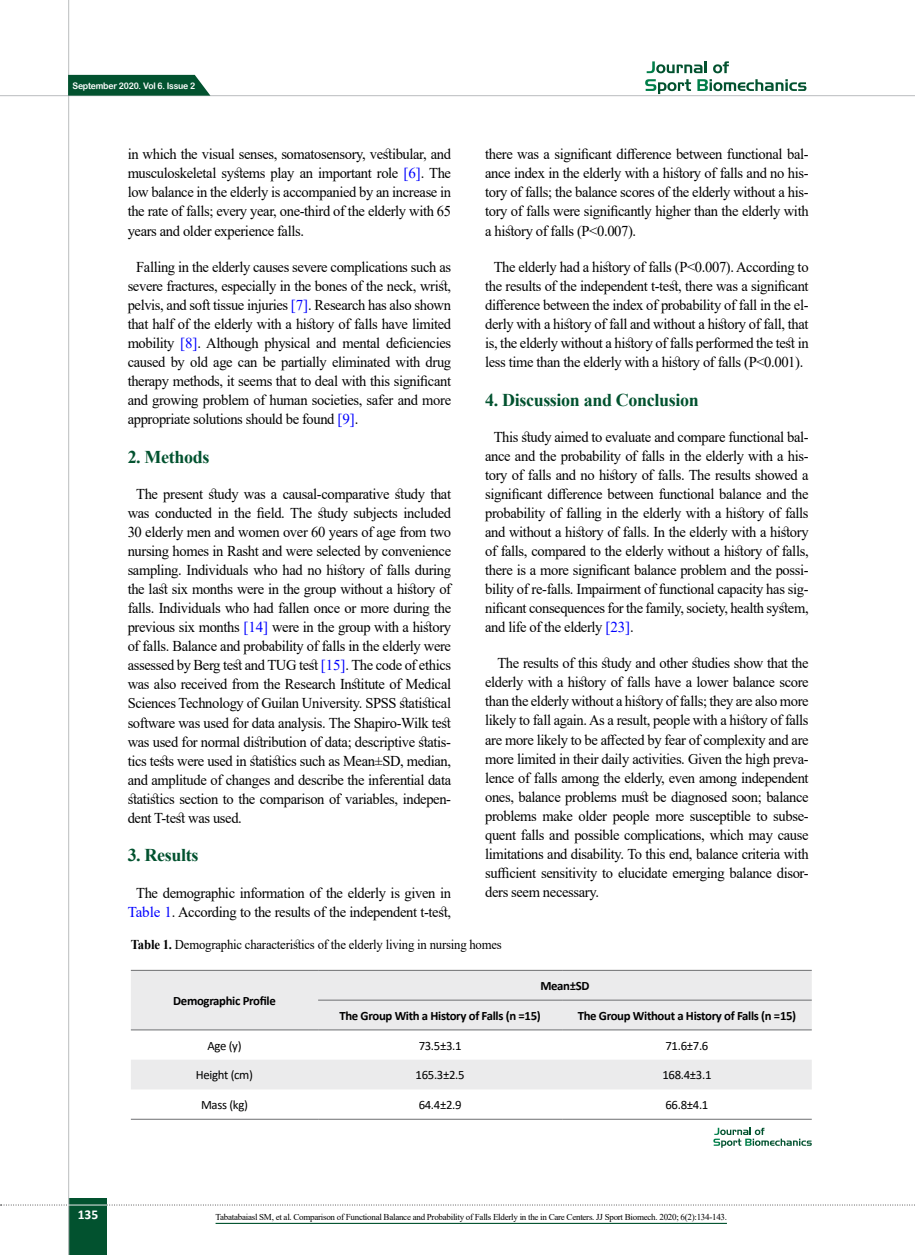
<style>
.page{position:relative;width:915px;height:1255px;background:#fff}
.page>*{position:absolute;margin:0;border:0;box-sizing:border-box;transform-origin:0 0}
.t1{font:700 18px "Times New Roman";letter-spacing:-.02em;color:#02522f}
.t2{font:15px/19px "Times New Roman";letter-spacing:-.025em;color:#000;text-align:justify}
.t3{font:13.5px "Times New Roman";letter-spacing:-.015em;color:#000;scale:.94 1}
.t4{font:700 13.5px "Calibri";color:#fff}
.t5{font:700 12.75px "Calibri";letter-spacing:-.025em;color:#000}
.t6{font:12.75px "Calibri";letter-spacing:-.025em;color:#000}
.t7{font:9px "Times New Roman";letter-spacing:-.03em;color:#000}
.t8{font:9px "Arial Rounded MT Bold";letter-spacing:-.025em;color:#fff;scale:.96 1}
.s1{color:#00f}
.s2{font-weight:700}
</style>
<div class="page">
<svg style="left:0;top:1204px;width:915px;height:1px"></svg>
<div style="left:68px;top:1198px;width:39px;height:56px;background:#02522f"></div>
<hr style="left:68px;top:0;width:1px;height:1254px;background:#c2c4c6">
<hr style="left:68px;top:1204px;width:39px;height:1px;background:#ebebec">
<hr style="left:0;top:95px;width:914px;height:1px;background:#c2c4c6">
<svg style="left:68px;top:75px;width:142px;height:21px;background:#125c3c"></svg>
<svg style="left:646px;top:61px;width:60px;height:12px"></svg>
<svg style="left:713px;top:61px;width:15px;height:12px"></svg>
<svg style="left:645px;top:79px;width:45px;height:15px"></svg>
<svg style="left:697px;top:79px;width:109px;height:12px"></svg>
<svg style="left:131px;top:970px;width:680px;height:119px;fill:#ebebec"></svg>
<hr style="left:131px;top:969px;width:187px;height:1px;background:#6d6e71">
<hr style="left:131px;top:1029px;width:187px;height:1px;background:#6d6e71">
<hr style="left:318px;top:969px;width:244px;height:1px;background:#6d6e71">
<hr style="left:562px;top:969px;width:249px;height:1px;background:#6d6e71">
<hr style="left:318px;top:999px;width:244px;height:1px;background:#6d6e71">
<hr style="left:562px;top:999px;width:249px;height:1px;background:#6d6e71">
<hr style="left:318px;top:1029px;width:244px;height:1px;background:#6d6e71">
<hr style="left:562px;top:1029px;width:249px;height:1px;background:#6d6e71">
<hr style="left:131px;top:1118px;width:187px;height:1px;background:#6d6e71">
<hr style="left:318px;top:1118px;width:244px;height:1px;background:#6d6e71">
<hr style="left:562px;top:1118px;width:249px;height:1px;background:#6d6e71">
<svg style="left:713px;top:1127px;width:98px;height:20px"></svg>
<hr style="left:215px;top:1222px;width:511px;height:1px;background:#02522f">
<p class="t8" style="left:72px;top:80px;width:129px">September 2020. Vol 6. Issue 2</p>
<p class="t2" style="left:128px;top:144px;width:325px">in which the visual senses, somatosensory, vestibular, and musculoskeletal systems play an important role <span class="s1">[</span> .<span class="s1">]6</span> The low balance in the elderly is accompanied by an increase in the rate of falls; every year, one-third of the elderly with 65 years and older experience falls.</p>
<p class="t2" style="left:128px;top:256px;width:325px;text-indent:9px">Falling in the elderly causes severe complications such as severe fractures, especially in the bones of the neck, wrist, pelvis, and soft tissue injuries .<span class="s1">]7[</span> Research has also shown that half of the elderly with a history of falls have limited mobility <span class="s1">[</span> .<span class="s1">]8</span> Although physical and mental deficiencies caused by old age can be partially eliminated with drug therapy methods it, seems that to deal with this significant and growing problem of human societies, safer and more appropriate solutions should be found . <span class="s1">[9]</span></p>
<p class="t1" style="left:128px;top:443px;width:83px">2. Methods</p>
<p class="t2" style="left:128px;top:484px;width:325px;text-align:center">The present study was a causal-comparative study that was conducted in the field. The study subjects included 30 elderly men and women over 60 years of age from two nursing homes in Rasht and were selected by convenience sampling. Individuals who had no history of falls during the last six months were in the group without a history of falls. Individuals who had fallen once or more during the previous six months <span class="s1">[14]</span> were in the group with a history of falls. Balance and probability of falls in the elderly were assessed by Berg test and TUG test <span class="s1">[15</span> .<span class="s1">]</span> The code of ethics was also received from the Research Institute of Medical Sciences Technology of Guilan University. SPSS statistical software was used for data analysis. The Shapiro-Wilk test</p>
<p class="t2" style="left:128px;top:750px;width:325px">tics tests were used in statistics such as Mean±SD, median,</p>
<p class="t2" style="left:128px;top:731px;width:325px">was used for normal distribution of data; descriptive statis-</p>
<p class="t2" style="left:128px;top:769px;width:325px">and amplitude of changes and describe the inferential data</p>
<p class="t2" style="left:128px;top:807px;width:116px">dent -T test was used.</p>
<p class="t2" style="left:128px;top:788px;width:325px">statistics section to the comparison of variables, indepen-</p>
<p class="t1" style="left:128px;top:842px;width:72px">3. Results</p>
<p class="t2" style="left:128px;top:882px;width:325px;text-align:center">The demographic information of the elderly is given in<br><span class="s1">Table 1</span>. According to the results of the independent -t test,</p>
<p class="t2" style="left:485px;top:144px;width:325px">there was a significant difference between functional bal-</p>
<p class="t2" style="left:485px;top:163px;width:325px">ance index in the elderly with a history of falls and no his-</p>
<p class="t2" style="left:485px;top:182px;width:325px">tory of falls; the balance scores of the elderly without a his-</p>
<p class="t2" style="left:485px;top:201px;width:325px">tory of falls were significantly higher than the elderly with</p>
<p class="t2" style="left:485px;top:220px;width:152px">a history of falls ˂P( 0.007 .(</p>
<p class="t2" style="left:485px;top:256px;width:325px;text-align:center">The elderly had a history of falls ˂P( 0.007 .) According to the results of the independent -t test, there was a significant</p>
<p class="t2" style="left:485px;top:314px;width:325px">derly with a history of fall and without a history of fall, that</p>
<p class="t2" style="left:485px;top:295px;width:325px">difference between the index of probability of fall in the el-</p>
<p class="t2" style="left:485px;top:333px;width:325px">,i s the elderly without a history of falls performed the test in less time than the elderly with a history of falls ˂P( 0.001 .(</p>
<p class="t1" style="left:485px;top:386px;width:215px">4. Discussion and Conclusion</p>
<p class="t2" style="left:493px;top:426px;width:316px">This study aimed to evaluate and compare functional bal-</p>
<p class="t2" style="left:485px;top:445px;width:325px">ance and the probability of falls in the elderly with a his-</p>
<p class="t2" style="left:485px;top:464px;width:325px">tory of falls and no history of falls. The results showed a</p>
<p class="t2" style="left:485px;top:484px;width:325px">significant difference between functional balance and the probability of falling in the elderly with a history of falls and without a history of falls In. the elderly with a history of falls, compared to the elderly without a history of falls,</p>
<p class="t2" style="left:485px;top:560px;width:325px">there ais more significant balance problem and the possi-</p>
<p class="t2" style="left:485px;top:579px;width:325px">bility of re-falls. Impairment of functional capacity has sig-</p>
<p class="t2" style="left:485px;top:598px;width:325px">nificant consequences for the family, society, health system,</p>
<p class="t2" style="left:485px;top:617px;width:150px">and life of the elderly <span class="s1">]23</span> .<span class="s1">[</span></p>
<p class="t2" style="left:485px;top:653px;width:325px;text-indent:12px">The results of this study and other studies show that the elderly with a history of falls have a lower balance score than the elderly without a history of falls; they are also more likely to fall again.As a result, people with a history of falls are more likely to be affected by fear of complexity and are</p>
<p class="t2" style="left:485px;top:767px;width:325px">lence of falls among the elderly, even among independent</p>
<p class="t2" style="left:485px;top:748px;width:325px">more limited in their daily activities. Given the high preva-</p>
<p class="t2" style="left:485px;top:786px;width:325px">ones, balance problems must be diagnosed soon; balance</p>
<p class="t2" style="left:485px;top:824px;width:325px">quent falls and possible complications, which may cause</p>
<p class="t2" style="left:485px;top:805px;width:325px">problems make older people more susceptible to subse-</p>
<p class="t2" style="left:485px;top:843px;width:325px">limitations and disability. To this end, balance criteria with</p>
<p class="t2" style="left:485px;top:882px;width:115px">ders seem necessary.</p>
<p class="t2" style="left:485px;top:862px;width:325px">sufficient sensitivity to elucidate emerging balance disor-</p>
<p class="t3" style="left:131px;top:934px;width:396px"><span class="s2">Table 1.</span> Demographic characteristics of the elderly living in nursing homes</p>
<p class="t4" style="left:78px;top:1204px;width:22px">135</p>
<p class="t5" style="left:173px;top:991px;width:104px">Demographic Profile</p>
<p class="t5" style="left:540px;top:976px;width:51px">Mean±SD</p>
<p class="t5" style="left:577px;top:1006px;width:220px">The Group Without a History of Falls =n( 15(</p>
<p class="t5" style="left:339px;top:1006px;width:203px">The Group With a History of Falls n( =15)</p>
<p class="t6" style="left:207px;top:1036px;width:36px">Age (y(</p>
<p class="t6" style="left:418px;top:1036px;width:44px">73.5±3.1</p>
<p class="t6" style="left:665px;top:1036px;width:44px">71.6±7.6</p>
<p class="t6" style="left:196px;top:1066px;width:59px">Height (cm(</p>
<p class="t6" style="left:415px;top:1066px;width:51px">165.3±2.5</p>
<p class="t6" style="left:662px;top:1066px;width:51px">168.4±3.1</p>
<p class="t6" style="left:201px;top:1095px;width:48px">Mass (kg(</p>
<p class="t6" style="left:418px;top:1095px;width:44px">64.4±2.9</p>
<p class="t6" style="left:665px;top:1095px;width:44px">66.8±4.1</p>
<p class="t7" style="left:215px;top:1210px;width:513px">Tabatabaiasl SM, et al. Comparison of Functional Balance and Probability of Falls Elderly in the in Care Centers JJ. Sport Biomech. 2020 (2)6; :134-143.</p>
</div>
